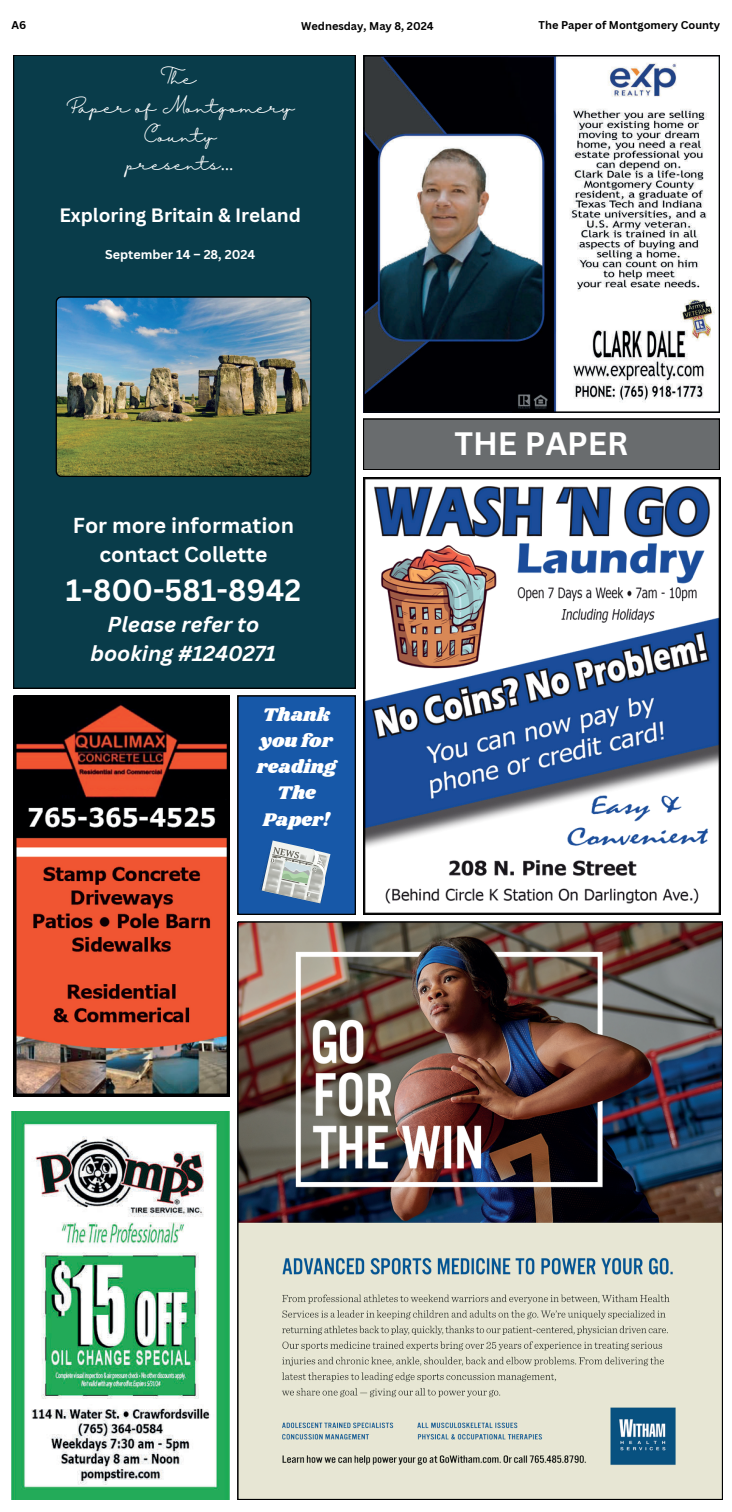
<style>
.page{position:relative;width:732px;height:1512px;background:#fff}
.page>*{position:absolute;margin:0;border:0;box-sizing:border-box;transform-origin:0 0}
.t1{font:700 31.6px "Canva Sans";color:#fff}
.t2{font:700 29.9px "Canva Sans";color:#fff}
.t3{font:700 21.1px/29.1px "Canva Sans";color:#fff;text-align:center}
.t4{font:italic 700 21.1px/29.1px "Canva Sans";color:#fff;text-align:center}
.t5{font:19px/26.2px "Shrikhand";color:#fff;text-align:center}
.t6{font:700 18.9px "Canva Sans";color:#fff}
.t7{font:15.6px/28.7px "Halimun";color:#fff;text-align:center}
.t8{font:700 12.5px "Canva Sans";color:#fff}
.t9{font:700 11px "Canva Sans";color:#000001}
.s1{font-family:"Noto Sans Gurmukhi"}
</style>
<div class="page">
<img style="left:363px;top:477px;width:357px;height:438px">
<img style="left:363px;top:55px;width:356px;height:357px">
<img style="left:13px;top:696px;width:216px;height:400px">
<img style="left:12px;top:1111px;width:217px;height:389px">
<img style="left:238px;top:922px;width:484px;height:577px">
<svg style="left:238px;top:696px;width:117px;height:218px;background:#2b64a8"></svg>
<div style="left:363px;top:419px;width:356px;height:51px;background:#696c6e"></div>
<div style="left:13px;top:55px;width:342px;height:633px;background:#093c4a"></div>
<img style="left:55px;top:296px;width:256px;height:181px">
<p class="t9" style="left:11px;top:17px;width:16px">A6</p>
<p class="t9" style="left:301px;top:18px;width:134px">Wednesday, May 8, 2024</p>
<h2 class="t9" style="left:538px;top:17px;width:183px">The Paper of Montgomery County</h2>
<p class="t7" style="left:66px;top:64px;width:230px">Th e<br>Paper of Montgomery<br>County<br>presents<span class="s1">…</span></p>
<h3 class="t6" style="left:59px;top:202px;width:243px">Exploring Britain &amp; Ireland</h3>
<p class="t8" style="left:105px;top:246px;width:151px">September 14 – 28, 2024</p>
<p class="t3" style="left:73px;top:510px;width:222px">For more information contact Collette</p>
<p class="t2" style="left:66px;top:569px;width:236px">1-800-581-8942</p>
<p class="t4" style="left:90px;top:609px;width:187px">Please refer to booking #1240271</p>
<h1 class="t5" style="left:257px;top:702px;width:81px">Thank you for reading<br>The<br>Paper!</h1>
<p class="t1" style="left:454px;top:422px;width:175px">THE PAPER</p>
</div>
